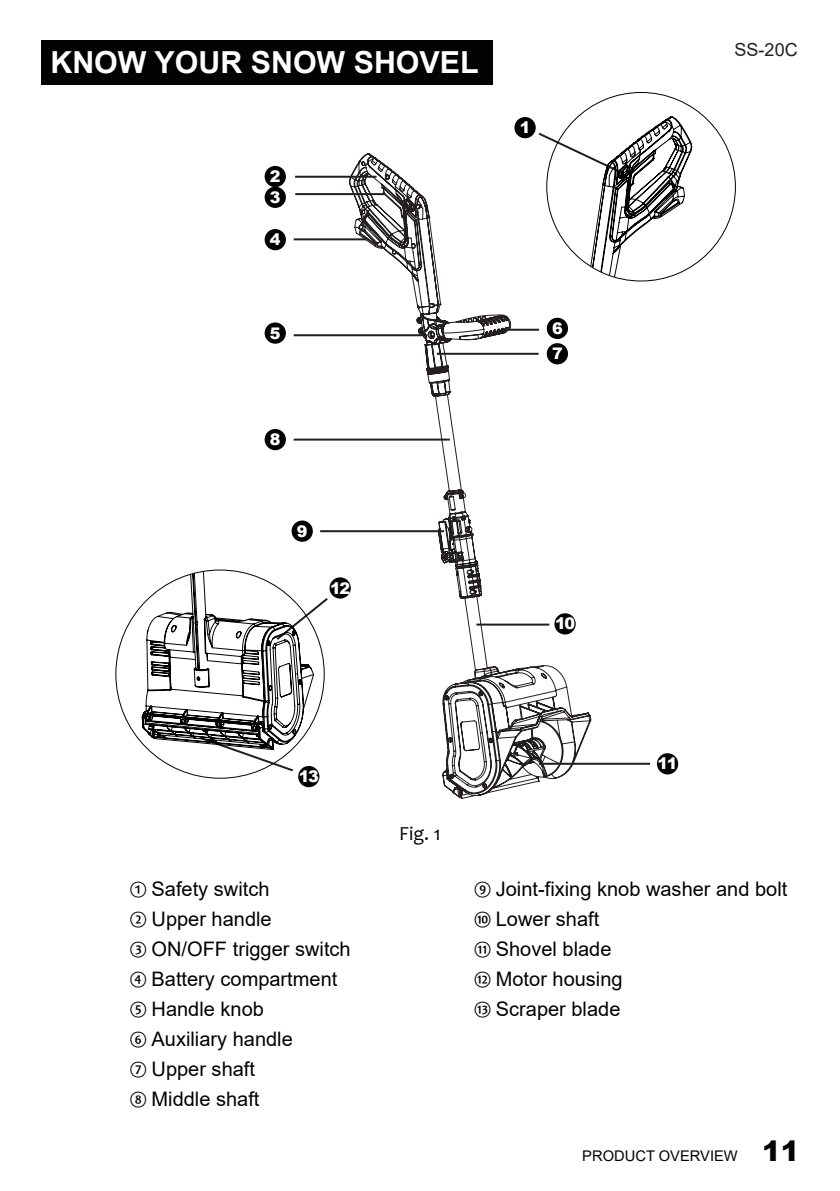
<style>
.page{position:relative;width:840px;height:1191px;background:#fff}
.page>*{position:absolute;margin:0;border:0;box-sizing:border-box;transform-origin:0 0}
.t1{font:700 30.4px "Arial";color:#fff}
.t2{font:20px/30px "Arial";color:#030303}
.t3{font:20px "Candara";color:#030303}
.t4{font:18px "Arial";color:#231f20}
.t5{font:900 16px/20.8px "Arial";letter-spacing:-.075em;color:#fff}
.t6{font:14.6px "Arial";color:#030303}
.s1{font-family:"Candara"}
.s2{font-weight:900;font-size:28px}
</style>
<div class="page">
<div style="left:41px;top:40px;width:451px;height:45px;background:#030303"></div>
<hr style="left:295px;top:176px;width:81px;height:2px;background:#221e1e">
<hr style="left:295px;top:193px;width:90px;height:2px;background:#221e1e">
<hr style="left:293px;top:238px;width:73px;height:2px;background:#221e1e">
<hr style="left:293px;top:334px;width:134px;height:2px;background:#221e1e">
<hr style="left:320px;top:530px;width:124px;height:2px;background:#221e1e">
<hr style="left:293px;top:438px;width:156px;height:2px;background:#221e1e">
<hr style="left:538px;top:762px;width:111px;height:2px;background:#221e1e">
<svg style="left:349px;top:153px;width:242px;height:646px"></svg>
<svg style="left:536px;top:116px;width:155px;height:165px"></svg>
<svg style="left:142px;top:570px;width:186px;height:203px"></svg>
<div style="left:514px;top:117px;width:21px;height:21px;background:#030303;border-radius:50%"></div>
<div style="left:264px;top:166px;width:22px;height:21px;background:#030303;border-radius:50%"></div>
<div style="left:264px;top:187px;width:22px;height:21px;background:#030303;border-radius:50%"></div>
<div style="left:264px;top:229px;width:22px;height:21px;background:#030303;border-radius:50%"></div>
<div style="left:264px;top:322px;width:22px;height:22px;background:#030303;border-radius:50%"></div>
<div style="left:546px;top:318px;width:21px;height:21px;background:#030303;border-radius:50%"></div>
<div style="left:546px;top:343px;width:21px;height:21px;background:#030303;border-radius:50%"></div>
<div style="left:264px;top:429px;width:22px;height:21px;background:#030303;border-radius:50%"></div>
<div style="left:291px;top:520px;width:21px;height:22px;background:#030303;border-radius:50%"></div>
<div style="left:329px;top:577px;width:21px;height:21px;background:#030303;border-radius:50%"></div>
<div style="left:298px;top:766px;width:21px;height:21px;background:#030303;border-radius:50%"></div>
<div style="left:554px;top:613px;width:21px;height:21px;background:#030303;border-radius:50%"></div>
<div style="left:656px;top:753px;width:21px;height:21px;background:#030303;border-radius:50%"></div>
<h1 class="t1" style="left:50px;top:41px;width:429px">KNOW YOUR SNOW SHOVEL</h1>
<p class="t5" style="left:270px;top:165px;width:12px">2<br>3</p>
<p class="t5" style="left:270px;top:229px;width:12px">4</p>
<p class="t5" style="left:519px;top:117px;width:12px">1</p>
<p class="t5" style="left:270px;top:322px;width:12px">5</p>
<p class="t5" style="left:551px;top:315px;width:12px;line-height:25.4px">6<br>7</p>
<p class="t5" style="left:270px;top:428px;width:12px">8</p>
<p class="t5" style="left:297px;top:520px;width:12px">9</p>
<p class="t5" style="left:330px;top:577px;width:22px">12</p>
<p class="t5" style="left:298px;top:765px;width:22px">13</p>
<p class="t3" style="left:399px;top:821px;width:43px">Fig. 1</p>
<p class="t5" style="left:554px;top:613px;width:22px">10</p>
<p class="t4" style="left:734px;top:37px;width:65px">SS-20C</p>
<p class="t5" style="left:657px;top:753px;width:22px">11</p>
<p class="t2" style="left:129px;top:874px;width:222px"><span class="s1">①</span> Safety switch<br><span class="s1">②</span> Upper handle<br><span class="s1">③</span> ON/OFF trigger switch<br><span class="s1">④</span> Battery compartment<br><span class="s1">⑤</span> Handle knob<br><span class="s1">⑥</span> Auxiliary handle<br><span class="s1">⑦</span> Upper shaft<br><span class="s1">⑧</span> Middle shaft</p>
<p class="t2" style="left:473px;top:874px;width:315px"><span class="s1">⑨</span> Joint-fixing knob washer and bolt <span class="s1">⑩</span> Lower shaft<br><span class="s1">⑪</span> Shovel blade<br><span class="s1">⑫</span> Motor housing<br><span class="s1">⑬</span> Scraper blade</p>
<p class="t6" style="left:582px;top:1146px;width:219px">PRODUCT OVERVIEW <span class="s2">11</span></p>
</div>
